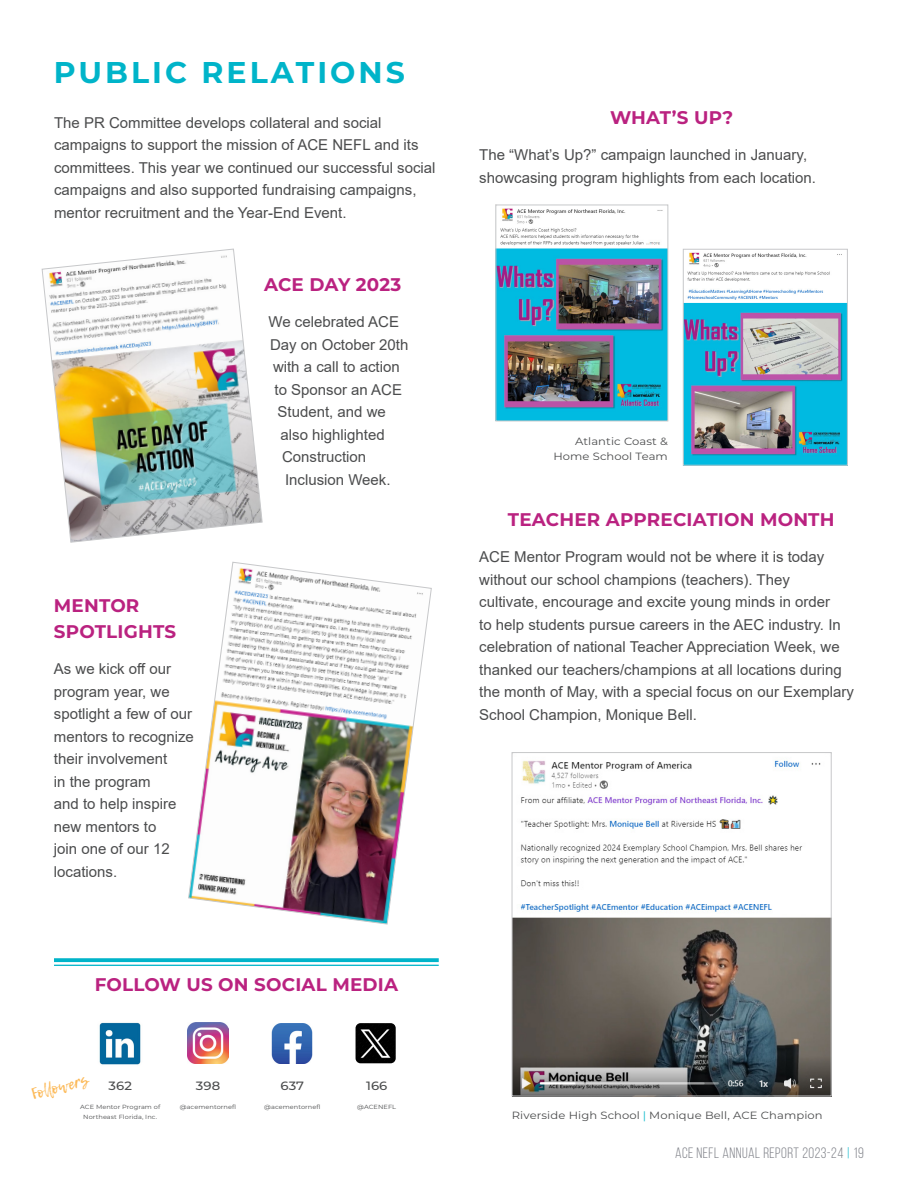
<style>
.page{position:relative;width:918px;height:1188px;background:#fff}
.page>*{position:absolute;margin:0;border:0;box-sizing:border-box;transform-origin:0 0}
.t1{font:700 30px "Montserrat";letter-spacing:.1em;color:#00b4c9}
.t2{font:700 18.3px/26.4px "Montserrat";letter-spacing:.01em;color:#ba2280}
.t3{font:15px/22.5px "Arial";color:#4b4c4d}
.t4{font:15px "Bebas Neue";letter-spacing:.03em;color:#7f8188}
.t5{font:15px "Lemon Tuesday";color:#fcb957}
.Table_text{font:500 12px "Montserrat";letter-spacing:.01em;color:#4b4c4d;scale:1.1 1}
.Photo_Caption{font:10.5px/15px "Montserrat";letter-spacing:.01em;color:#4b4c4d;text-align:right;scale:1.1 1}
.Table_text-2{font:6px/10.5px "Montserrat";letter-spacing:.01em;color:#4b4c4d;text-align:center;scale:1.1 1}
.s1{font-family:"Arial";color:#19bdcf}
.s2{color:#00b4c9}
</style>
<div class="page">
<svg style="left:54px;top:958px;width:385px;height:4px;background:#0fb8cc"></svg>
<hr style="left:54px;top:965px;width:385px;height:1px;background:#00b4c9">
<img style="left:514px;top:760px;width:315px;height:334px">
<div style="left:512px;top:752px;width:319px;height:344px;border:1px solid #c7c8ca"></div>
<img style="left:188px;top:562px;width:244px;height:362px">
<img style="left:42px;top:249px;width:221px;height:294px">
<img style="left:498px;top:208px;width:168px;height:211px">
<div style="left:496px;top:205px;width:172px;height:216px;border:1px solid #c7c8ca"></div>
<img style="left:685px;top:252px;width:161px;height:211px">
<div style="left:683px;top:249px;width:165px;height:216px;border:1px solid #c7c8ca"></div>
<img style="left:99px;top:1022px;width:42px;height:43px">
<img style="left:356px;top:1023px;width:40px;height:40px">
<img style="left:188px;top:1023px;width:41px;height:40px">
<img style="left:272px;top:1023px;width:40px;height:41px">
<h1 class="t1" style="left:54px;top:51px;width:353px">PUBLIC RELATIONS</h1>
<p class="t3" style="left:54px;top:111px;width:383px">The PR Committee develops collateral and social campaigns to support the mission of ACE NEFL and its committees. This year we continued our successful social campaigns and also supported fundraising campaigns, mentor recruitment and the Year-End Event.</p>
<h2 class="t2" style="left:54px;top:591px;width:124px">MENTOR<br>SPOTLIGHTS</h2>
<p class="t3" style="left:54px;top:658px;width:142px">As we kick off our program year, we spotlight a few of our mentors to recognize their involvement<br>in the program<br>and to help inspire new mentors to<br>join one of our 12 locations.</p>
<h2 class="t2" style="left:264px;top:271px;width:139px">ACE DAY 2023</h2>
<p class="t3" style="left:268px;top:311px;width:132px">We celebrated ACE</p>
<p class="t3" style="left:270px;top:333px;width:140px">Day on October 20th</p>
<p class="t3" style="left:273px;top:356px;width:128px">with a call to action</p>
<p class="t3" style="left:274px;top:378px;width:129px">to Sponsor an ACE</p>
<p class="t3" style="left:278px;top:401px;width:110px">Student, and we</p>
<p class="t3" style="left:280px;top:423px;width:106px">also highlighted</p>
<p class="t3" style="left:282px;top:446px;width:86px">Construction</p>
<p class="t3" style="left:285px;top:468px;width:107px">Inclusion Week.</p>
<h2 class="t2" style="left:95px;top:970px;width:305px">FOLLOW US ON SOCIAL MEDIA</h2>
<p class="t5" style="left:30px;top:1086px;width:59px;rotate:-14deg">Followers</p>
<p class="Table_text" style="left:108px;top:1078px;width:23px">362</p>
<p class="Table_text" style="left:196px;top:1078px;width:24px">398</p>
<p class="Table_text" style="left:281px;top:1078px;width:23px">637</p>
<p class="Table_text" style="left:366px;top:1078px;width:21px">166</p>
<p class="Table_text-2" style="left:80px;top:1101px;width:74px">ACE Mentor Program of<br>Northeast Florida, Inc.</p>
<p class="Table_text-2" style="left:180px;top:1101px;width:53px">@acementornefl</p>
<p class="Table_text-2" style="left:264px;top:1101px;width:53px">@acementornefl</p>
<p class="Table_text-2" style="left:357px;top:1101px;width:37px">@ACENEFL</p>
<h2 class="t2" style="left:610px;top:104px;width:125px">WHAT’S UP?</h2>
<p class="t3" style="left:479px;top:144px;width:338px">The “What’s Up?” campaign launched in January, showcasing program highlights from each location.</p>
<p class="Photo_Caption" style="left:553px;top:433px;width:106px">Atlantic Coast &amp;<br>Home School Team</p>
<h2 class="t2" style="left:508px;top:506px;width:328px">TEACHER APPRECIATION MONTH</h2>
<p class="t3" style="left:479px;top:546px;width:376px">ACE Mentor Program would not be where it is today without our school champions (teachers). They<br>cultivate, encourage and excite young minds in order<br>to help students pursue careers in the AEC industry. In celebration of national Teacher Appreciation Week, we thanked our teachers/champions at all locations during the month of May, with a special focus on our Exemplary School Champion, Monique Bell.</p>
<p class="Photo_Caption" style="left:512px;top:1107px;width:284px">Riverside High School <span class="s1">|</span> Monique Bell, ACE Champion</p>
<p class="t4" style="left:675px;top:1145px;width:190px">ACE NEFL ANNUAL REPORT 2023-24 <span class="s2">|</span> 19</p>
</div>
